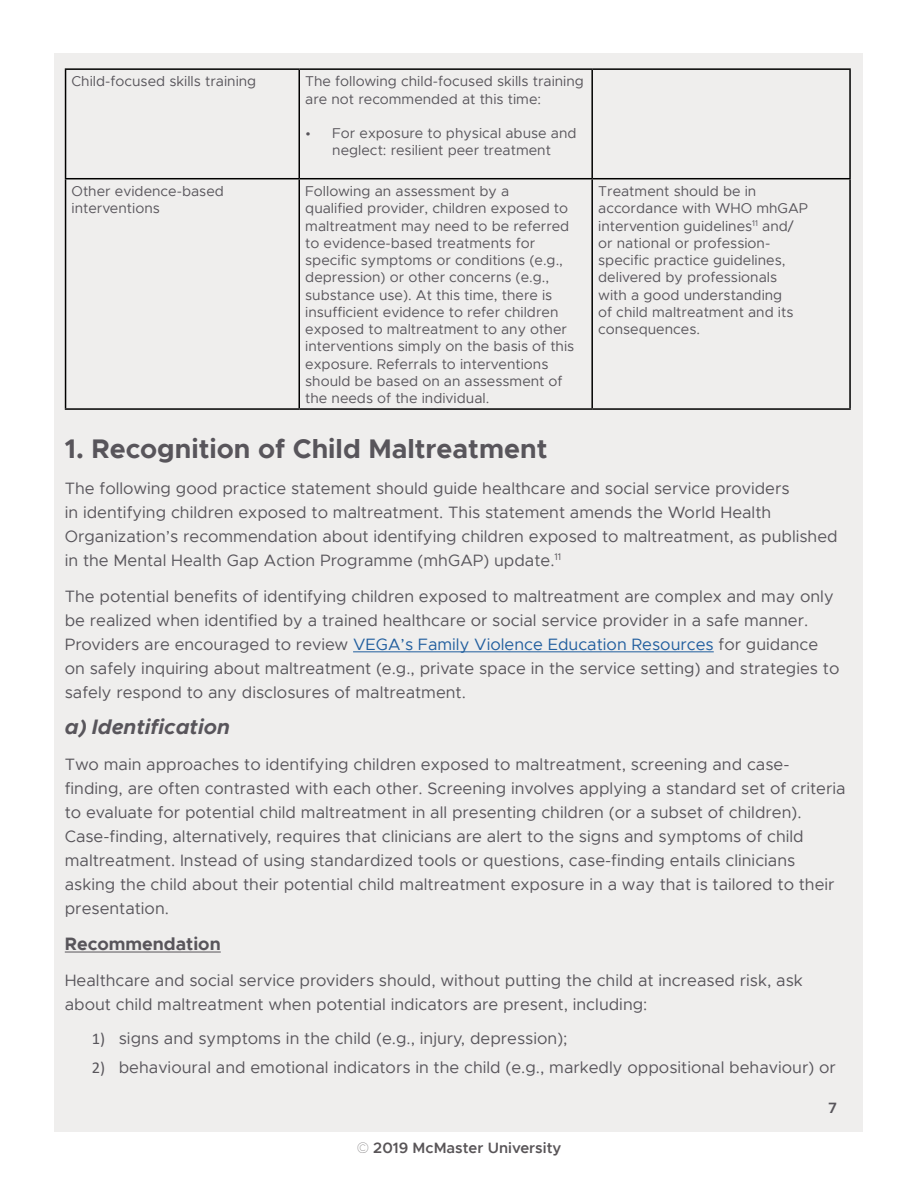
<style>
.page{position:relative;width:918px;height:1188px;background:#fff}
.page>*{position:absolute;margin:0;border:0;box-sizing:border-box;transform-origin:0 0}
.t1{font:700 27px "Metropolis";color:#58555b}
.t2{font:italic 700 21px "Metropolis";color:#58555b}
.t3{font:700 18px "Metropolis";color:#58555b}
.t4{font:16.5px/24px "Metropolis";color:#58555b}
.t5{font:600 15px "Metropolis";color:#595558}
.t6{font:600 15px "Metropolis";color:#58555b}
.t7{font:14.25px/17.2px "Metropolis";color:#58555b}
.s1{color:#215e9e}
.s2{font-family:"Calibri"}
.s3{font-family:"Montserrat";font-weight:100}
</style>
<div class="page">
<div style="left:55px;top:53px;width:808px;height:1079px;background:#efeeed"></div>
<hr style="left:353px;top:652px;width:361px;height:1px;background:#215e9e">
<hr style="left:65px;top:952px;width:156px;height:1px;background:#58555b">
<hr style="left:65px;top:68px;width:234px;height:2px;background:#000">
<hr style="left:65px;top:70px;width:1px;height:108px;background:#000">
<hr style="left:299px;top:68px;width:293px;height:2px;background:#000">
<hr style="left:298px;top:70px;width:2px;height:108px;background:#000">
<hr style="left:592px;top:68px;width:259px;height:2px;background:#000">
<hr style="left:591px;top:70px;width:2px;height:108px;background:#000">
<hr style="left:849px;top:70px;width:2px;height:108px;background:#000">
<hr style="left:65px;top:178px;width:234px;height:1px;background:#000">
<hr style="left:65px;top:179px;width:1px;height:229px;background:#000">
<hr style="left:299px;top:178px;width:293px;height:1px;background:#000">
<hr style="left:298px;top:179px;width:2px;height:229px;background:#000">
<hr style="left:592px;top:178px;width:259px;height:1px;background:#000">
<hr style="left:591px;top:179px;width:2px;height:229px;background:#000">
<hr style="left:849px;top:179px;width:2px;height:229px;background:#000">
<hr style="left:65px;top:408px;width:234px;height:2px;background:#000">
<hr style="left:299px;top:408px;width:293px;height:2px;background:#000">
<hr style="left:592px;top:408px;width:259px;height:2px;background:#000">
<p class="t7" style="left:72px;top:73px;width:186px">Child-focused skills training</p>
<p class="t7" style="left:305px;top:73px;width:280px">The following child-focused skills training are not recommended at this time:</p>
<p class="t7" style="left:305px;top:125px;width:273px;text-align:center">• For exposure to physical abuse and neglect: resilient peer treatment</p>
<p class="t7" style="left:72px;top:183px;width:154px">Other evidence-based interventions</p>
<p class="t7" style="left:305px;top:183px;width:271px">Following an assessment by a<br>qualified provider, children exposed to maltreatment may need to be referred to evidence-based treatments for specific symptoms or conditions (e.g., depression) or other concerns (e.g., substance use). At this time, there is insufficient evidence to refer children exposed to maltreatment to any other interventions simply on the basis of this exposure. Referrals to interventions should be based on an assessment of the needs of the individual.</p>
<p class="t7" style="left:598px;top:183px;width:211px">Treatment should be in accordance with WHO mhGAP intervention guidelines<sup>11</sup> and/ or national or profession&shy;specific practice guidelines, delivered by professionals with a good understanding<br>of child maltreatment and its consequences.</p>
<h1 class="t1" style="left:65px;top:431px;width:484px">1. Recognition of Child Maltreatment</h1>
<p class="t4" style="left:65px;top:476px;width:774px">The following good practice statement should guide healthcare and social service providers<br>in identifying children exposed to maltreatment. This statement amends the World Health Organization’s recommendation about identifying children exposed to maltreatment, as published in the Mental Health Gap Action Programme (mhGAP) update.<sup>11</sup></p>
<p class="t4" style="left:65px;top:584px;width:776px">The potential benefits of identifying children exposed to maltreatment are complex and may only be realized when identified by a trained healthcare or social service provider in a safe manner.<br>Providers are encouraged to review <span class="s1">VEGA’s Family Violence Education Resources</span> for guidance on safely inquiring about maltreatment (e.g., private space in the service setting) and strategies to safely respond to any disclosures of maltreatment.</p>
<p class="t2" style="left:65px;top:713px;width:167px">a) Identification</p>
<p class="t4" style="left:65px;top:752px;width:782px">Two main approaches to identifying children exposed to maltreatment, screening and case&shy;finding, are often contrasted with each other. Screening involves applying a standard set of criteria to evaluate for potential child maltreatment in all presenting children (or a subset of children).<br>Case-finding, alternatively, requires that clinicians are alert to the signs and symptoms of child maltreatment. Instead of using standardized tools or questions, case-finding entails clinicians asking the child about their potential child maltreatment exposure in a way that is tailored to their presentation.</p>
<p class="t3" style="left:65px;top:932px;width:157px">Recommendation</p>
<p class="t4" style="left:65px;top:968px;width:740px">Healthcare and social service providers should, without putting the child at increased risk, ask about child maltreatment when potential indicators are present, including:</p>
<p class="t4" style="left:92px;top:1027px;width:477px"><span class="s2">1)</span> signs and symptoms in the child (e.g., injury, depression);</p>
<p class="t4" style="left:92px;top:1055px;width:746px"><span class="s2">2)</span> behavioural and emotional indicators in the child (e.g., markedly oppositional behaviour) or</p>
<p class="t5" style="left:357px;top:1139px;width:206px"><span class="s3">©</span> 2019 McMaster University</p>
<p class="t6" style="left:828px;top:1098px;width:11px">7</p>
</div>
